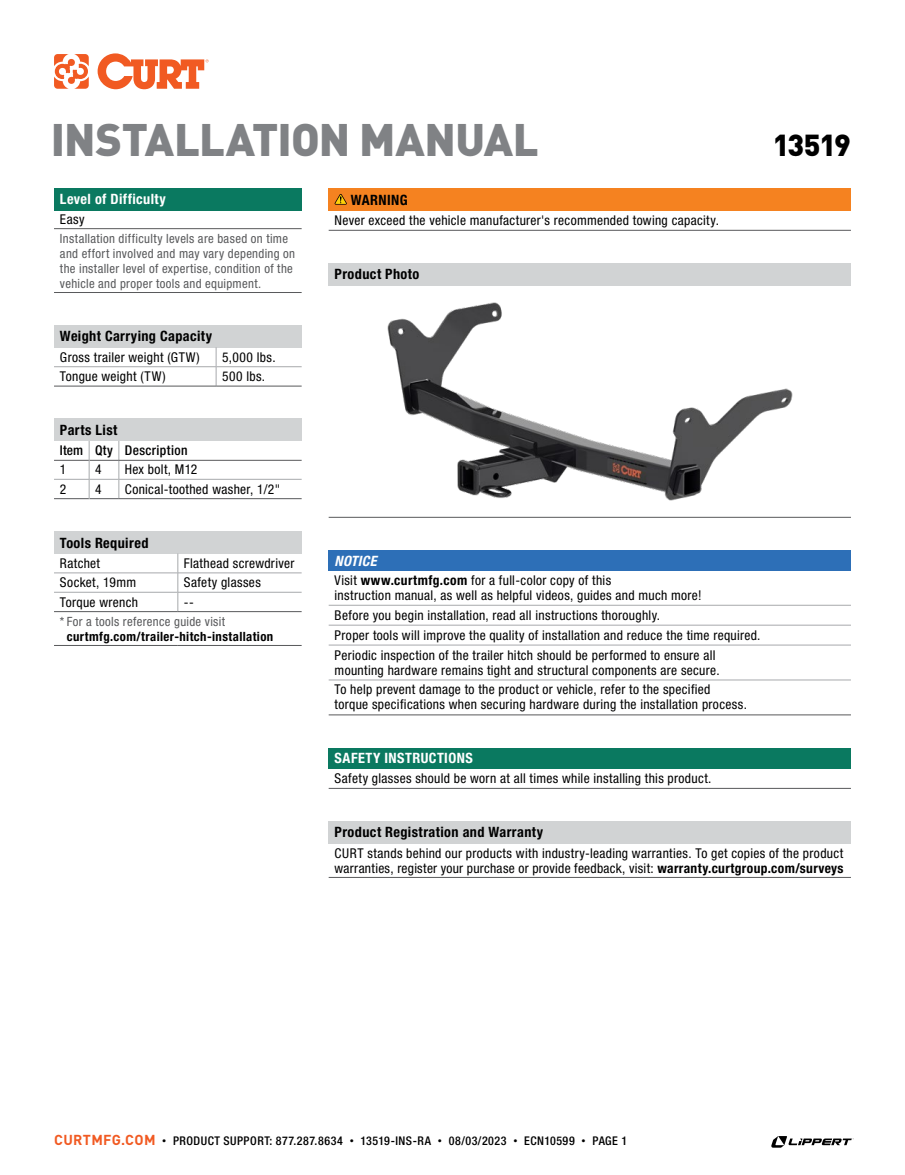
<style>
.page{position:relative;width:905px;height:1175px;background:#fff}
.page>*{position:absolute;margin:0;border:0;box-sizing:border-box;transform-origin:0 0}
.t1{font:900 45px "DINOT";letter-spacing:-.02em;color:#808285}
.t2{font:900 30px "DINOT";letter-spacing:-.05em;color:#000}
.t3{font:700 condensed 14.25px "Helvetica Neue LT Std";letter-spacing:.03em;color:#000}
.t4{font:700 condensed 14.25px "Helvetica Neue LT Std";letter-spacing:.03em;color:#fff}
.t5{font:italic 700 condensed 14.25px "Helvetica Neue LT Std";letter-spacing:.025em;color:#fff}
.t6{font:condensed 13.5px/20px "Helvetica Neue LT Std";letter-spacing:.025em;color:#000}
.t7{font:500 condensed 13.5px "Helvetica Neue LT Std";letter-spacing:.03em;color:#000}
.t8{font:condensed 12.75px/15px "Helvetica Neue LT Std";letter-spacing:.025em;color:#58595b}
.t9{font:700 condensed 12.75px "Helvetica Neue LT Std";letter-spacing:.03em;color:#000}
.t10{font:500 condensed 12px "Helvetica Neue LT Std";letter-spacing:.04em;color:#000}
.s1{font-weight:700}
.s2{font-family:"DINOT";font-weight:700;font-stretch:normal;font-size:14.25px;color:#f15a22}
.s3{font-family:"DINOT";font-weight:400;font-stretch:normal;font-size:9px}
</style>
<div class="page">
<svg style="left:771px;top:1136px;width:82px;height:11px"></svg>
<svg style="left:54px;top:53px;width:155px;height:36px"></svg>
<div style="left:328px;top:821px;width:522px;height:22px;background:#d1d3d4"></div>
<hr style="left:328px;top:877px;width:522px;height:1px;background:#58595b">
<div style="left:54px;top:325px;width:248px;height:22px;background:#d1d3d4"></div>
<svg style="left:216px;top:347px;width:1px;height:39px"></svg>
<hr style="left:54px;top:366px;width:162px;height:1px;background:#a7a9ac">
<hr style="left:216px;top:366px;width:86px;height:1px;background:#a7a9ac">
<hr style="left:54px;top:386px;width:162px;height:1px;background:#58595b">
<hr style="left:216px;top:386px;width:86px;height:1px;background:#58595b">
<div style="left:54px;top:531px;width:247px;height:22px;background:#d1d3d4"></div>
<svg style="left:177px;top:553px;width:1px;height:58px"></svg>
<hr style="left:54px;top:572px;width:124px;height:1px;background:#a7a9ac">
<hr style="left:178px;top:572px;width:123px;height:1px;background:#a7a9ac">
<hr style="left:54px;top:592px;width:124px;height:1px;background:#a7a9ac">
<hr style="left:178px;top:592px;width:123px;height:1px;background:#a7a9ac">
<hr style="left:54px;top:611px;width:124px;height:1px;background:#58595b">
<hr style="left:178px;top:611px;width:123px;height:1px;background:#58595b">
<hr style="left:54px;top:645px;width:124px;height:1px;background:#58595b">
<hr style="left:178px;top:645px;width:123px;height:1px;background:#58595b">
<div style="left:54px;top:188px;width:248px;height:22px;background:#0a7960"></div>
<hr style="left:54px;top:228px;width:248px;height:1px;background:#58595b">
<hr style="left:54px;top:292px;width:248px;height:1px;background:#58595b">
<div style="left:328px;top:188px;width:522px;height:22px;background:#f58220"></div>
<hr style="left:328px;top:230px;width:522px;height:1px;background:#58595b">
<svg style="left:334px;top:194px;width:13px;height:11px"></svg>
<div style="left:328px;top:747px;width:522px;height:21px;background:#0a7960"></div>
<hr style="left:328px;top:788px;width:522px;height:1px;background:#58595b">
<div style="left:328px;top:550px;width:522px;height:21px;background:#2d6fb7"></div>
<hr style="left:328px;top:714px;width:522px;height:1px;background:#58595b">
<hr style="left:328px;top:625px;width:522px;height:1px;background:#a7a9ac">
<hr style="left:328px;top:645px;width:522px;height:1px;background:#a7a9ac">
<hr style="left:328px;top:679px;width:522px;height:1px;background:#a7a9ac">
<hr style="left:328px;top:605px;width:522px;height:1px;background:#a7a9ac">
<div style="left:54px;top:419px;width:248px;height:22px;background:#d1d3d4"></div>
<svg style="left:119px;top:441px;width:1px;height:57px"></svg>
<hr style="left:54px;top:479px;width:35px;height:1px;background:#a7a9ac">
<hr style="left:89px;top:479px;width:30px;height:1px;background:#a7a9ac">
<hr style="left:119px;top:479px;width:183px;height:1px;background:#a7a9ac">
<hr style="left:54px;top:498px;width:35px;height:1px;background:#58595b">
<hr style="left:89px;top:498px;width:30px;height:1px;background:#58595b">
<hr style="left:119px;top:498px;width:183px;height:1px;background:#58595b">
<hr style="left:54px;top:460px;width:35px;height:1px;background:#58595b">
<hr style="left:89px;top:460px;width:30px;height:1px;background:#58595b">
<hr style="left:119px;top:460px;width:183px;height:1px;background:#58595b">
<svg style="left:89px;top:441px;width:1px;height:58px"></svg>
<div style="left:328px;top:263px;width:522px;height:22px;background:#d1d3d4"></div>
<hr style="left:328px;top:517px;width:522px;height:1px;background:#58595b">
<img style="left:387px;top:302px;width:406px;height:199px">
<h1 class="t1" style="left:51px;top:103px;width:489px">INSTALLATION MANUAL</h1>
<h2 class="t2" style="left:772px;top:121px;width:80px">13519</h2>
<p class="t4" style="left:60px;top:190px;width:107px">Level of Difficulty</p>
<p class="t6" style="left:60px;top:209px;width:26px">Easy</p>
<p class="t8" style="left:60px;top:230px;width:237px">Installation difficulty levels are based on time and effort involved and may vary depending on the installer level of expertise, condition of the vehicle and proper tools and equipment.</p>
<p class="t3" style="left:60px;top:328px;width:154px">Weight Carrying Capacity</p>
<p class="t6" style="left:60px;top:347px;width:141px">Gross trailer weight (GTW)</p>
<p class="t6" style="left:222px;top:347px;width:55px">5,000 lbs.</p>
<p class="t6" style="left:60px;top:366px;width:107px">Tongue weight (TW)</p>
<p class="t6" style="left:222px;top:366px;width:45px">500 lbs.</p>
<p class="t3" style="left:60px;top:421px;width:59px">Parts List</p>
<p class="t7" style="left:60px;top:442px;width:129px">Item Qty Description</p>
<p class="t6" style="left:60px;top:459px;width:8px">1</p>
<p class="t6" style="left:95px;top:459px;width:8px">4</p>
<p class="t6" style="left:125px;top:459px;width:74px">Hex bolt, M12</p>
<p class="t6" style="left:60px;top:479px;width:8px">2</p>
<p class="t6" style="left:95px;top:479px;width:8px">4</p>
<p class="t6" style="left:125px;top:479px;width:157px">Conical-toothed washer, 1/2"</p>
<p class="t3" style="left:60px;top:534px;width:90px">Tools Required</p>
<p class="t6" style="left:60px;top:553px;width:42px">Ratchet</p>
<p class="t6" style="left:184px;top:553px;width:112px">Flathead screwdriver</p>
<p class="t6" style="left:60px;top:572px;width:78px">Socket, 19mm</p>
<p class="t6" style="left:184px;top:572px;width:79px">Safety glasses</p>
<p class="t6" style="left:60px;top:592px;width:80px">Torque wrench</p>
<p class="t6" style="left:184px;top:592px;width:11px">--</p>
<p class="t8" style="left:60px;top:613px;width:167px">* For a tools reference guide visit</p>
<p class="t9" style="left:67px;top:628px;width:208px">curtmfg.com/trailer-hitch-installation</p>
<p class="t3" style="left:351px;top:191px;width:58px">WARNING</p>
<p class="t6" style="left:334px;top:210px;width:386px">Never exceed the vehicle manufacturer's recommended towing capacity.</p>
<p class="t3" style="left:334px;top:265px;width:86px">Product Photo</p>
<p class="t5" style="left:334px;top:552px;width:43px">NOTICE</p>
<p class="t6" style="left:334px;top:572px;width:368px;line-height:15px">Visit <span class="s1">www.curtmfg.com</span> for a full-color copy of this<br>instruction manual, as well as helpful videos, guides and much more!</p>
<p class="t6" style="left:334px;top:605px;width:427px">Before you begin installation, read all instructions thoroughly.<br>Proper tools will improve the quality of installation and reduce the time required.<br>Periodic inspection of the trailer hitch should be performed to ensure all</p>
<p class="t6" style="left:334px;top:659px;width:386px">mounting hardware remains tight and structural components are secure.<br>To help prevent damage to the product or vehicle, refer to the specified</p>
<p class="t6" style="left:334px;top:694px;width:414px">torque specifications when securing hardware during the installation process.</p>
<p class="t4" style="left:334px;top:749px;width:140px">SAFETY INSTRUCTIONS</p>
<p class="t6" style="left:334px;top:768px;width:378px">Safety glasses should be worn at all times while installing this product.</p>
<p class="t3" style="left:334px;top:823px;width:210px">Product Registration and Warranty</p>
<p class="t6" style="left:334px;top:845px;width:510px;line-height:15px">CURT stands behind our products with industry-leading warranties. To get copies of the product warranties, register your purchase or provide feedback, visit: <span class="s1">warranty.curtgroup.com/surveys</span></p>
<p class="t10" style="left:54px;top:1133px;width:574px"><span class="s2">CURTMFG.COM</span> <span class="s3">•</span> PRODUCT SUPPORT: 877.287.8634 <span class="s3">•</span> 13519-INS-RA <span class="s3">•</span> 08/03/2023 <span class="s3">•</span> ECN10599 <span class="s3">•</span> PAGE 1</p>
</div>
